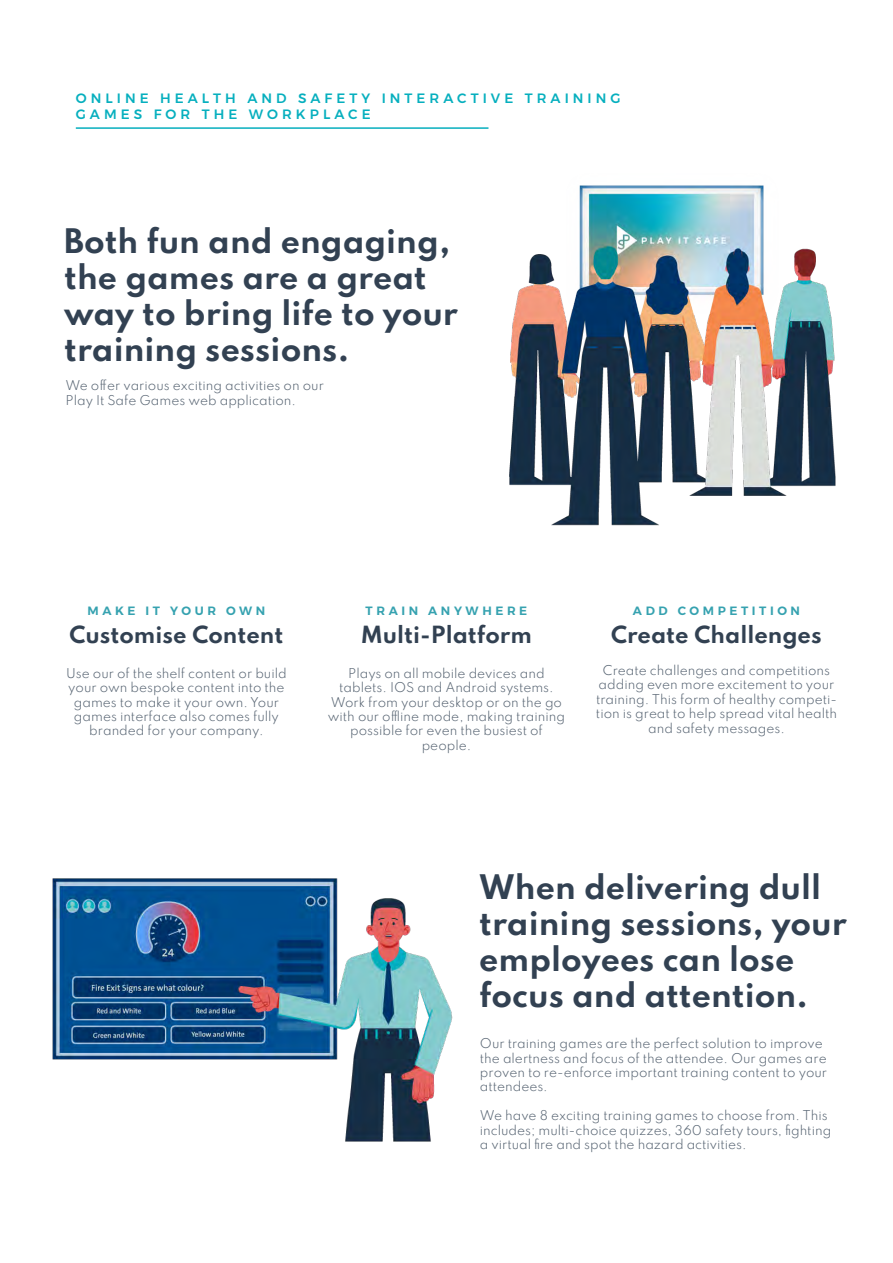
<style>
.page{position:relative;width:893px;height:1263px;background:#fff}
.page>*{position:absolute;margin:0;border:0;box-sizing:border-box;transform-origin:0 0}
.t1{font:100 30px/36px "Spartan";color:#324152}
.t2{font:100 21px "Spartan";color:#324152}
.t3{font:500 13.5px/16.2px "Montserrat";letter-spacing:.3em;color:#06afbe}
.t4{font:100 12px/14.4px "Spartan";color:#586573}
.t5{font:600 12px "Montserrat";letter-spacing:.3em;color:#36a2b0}
</style>
<div class="page">
<hr style="left:76px;top:127px;width:412px;height:2px;background:#06afbe">
<img style="left:509px;top:185px;width:327px;height:341px">
<img style="left:52px;top:878px;width:401px;height:264px">
<p class="t3" style="left:76px;top:90px;width:546px">ONLINE HEALTH AND SAFETY INTERACTIVE TRAINING<br>GAMES FOR THE WORKPLACE</p>
<h1 class="t1" style="left:64px;top:222px;width:395px">Both fun and engaging, the games are a great way to bring life to your training sessions.</h1>
<p class="t4" style="left:66px;top:378px;width:260px">We offer various exciting activities on our<br>Play It Safe Games web application.</p>
<p class="t5" style="left:87px;top:601px;width:179px">MAKE IT YOUR OWN</p>
<p class="t5" style="left:366px;top:601px;width:163px">TRAIN ANYWHERE</p>
<p class="t5" style="left:633px;top:601px;width:169px">ADD COMPETITION</p>
<h2 class="t2" style="left:69px;top:619px;width:216px">Customise Content</h2>
<h2 class="t2" style="left:361px;top:619px;width:173px">Multi-Platform</h2>
<h2 class="t2" style="left:611px;top:619px;width:212px">Create Challenges</h2>
<p class="t4" style="left:66px;top:665px;width:222px;text-align:center">Use our of the shelf content or build your own bespoke content into the games to make it your own. Your games interface also comes fully branded for your company.</p>
<p class="t4" style="left:328px;top:665px;width:239px;text-align:center">Plays on all mobile devices and tablets. IOS and Android systems.<br>Work from your desktop or on the go with our offline mode, making training possible for even the busiest of people.</p>
<p class="t4" style="left:596px;top:663px;width:243px;text-align:center">Create challenges and competitions adding even more excitement to your training. This form of healthy competi&shy;tion is great to help spread vital health and safety messages.</p>
<h1 class="t1" style="left:479px;top:868px;width:369px">When delivering dull training sessions, your employees can lose focus and attention.</h1>
<p class="t4" style="left:480px;top:1036px;width:349px">Our training games are the perfect solution to improve the alertness and focus of the attendee. Our games are proven to re-enforce important training content to your attendees.</p>
<p class="t4" style="left:480px;top:1108px;width:353px">We have 8 exciting training games to choose from. This includes; multi-choice quizzes, 360 safety tours, fighting a virtual fire and spot the hazard activities.</p>
</div>
